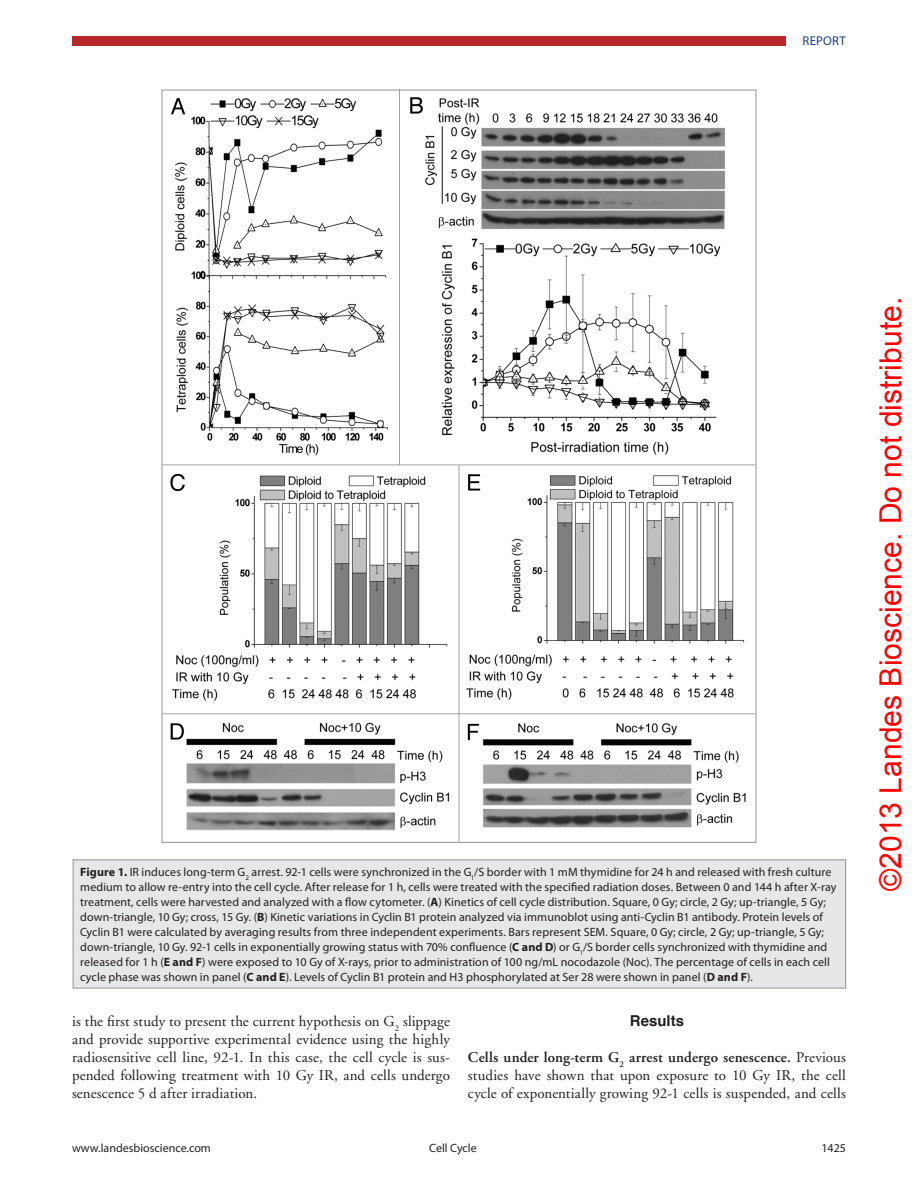
<style>
.page{position:relative;width:918px;height:1188px;background:#fff}
.page>*{position:absolute;margin:0;border:0;box-sizing:border-box;transform-origin:0 0}
.t1{font:30.15px "Arial";color:#f00}
.t2{font:15px/18px "Adobe Garamond";letter-spacing:.01em;color:#231f20;text-align:justify}
.t3{font:700 15px "Helvetica";color:#231f20}
.t4{font:12.75px "Myriad Pro";letter-spacing:.02em;color:#193f7c}
.t5{font:12px/15px "Myriad Pro";letter-spacing:.005em;color:#231f20}
.s1{font-weight:700}
.s2{font-weight:600}
</style>
<div class="page">
<div style="left:72px;top:36px;width:713px;height:10px;background:#b7262b"></div>
<div style="left:73px;top:860px;width:773px;height:128px;background:#e6e7e9"></div>
<div style="left:73px;top:860px;width:773px;height:128px;border:1px solid #939598"></div>
<img style="left:164px;top:92px;width:590px;height:749px">
<p class="t4" style="left:803px;top:33px;width:45px">Report</p>
<p class="t5" style="left:80px;top:864px;width:758px"><span class="s1">Figure 1.</span> IR induces long-term G<sub>2</sub> arrest. 92-1 cells were synchronized in the G<sub>1</sub>/S border with 1 mM thymidine for 24 h and released with fresh culture medium to allow re-entry into the cell cycle. After release for 1 h, cells were treated with the specified radiation doses. Between 0 and 144 h after X-ray treatment, cells were harvested and analyzed with a flow cytometer. (<span class="s1">A</span>) Kinetics of cell cycle distribution. Square, 0 Gy; circle, 2 Gy; up-triangle, 5 Gy; down-triangle, 10 Gy; cross, 15 Gy. (<span class="s1">B</span>) Kinetic variations in Cyclin B1 protein analyzed via immunoblot using anti-Cyclin B1 antibody. Protein levels of Cyclin B1 were calculated by averaging results from three independent experiments. Bars represent SEM. Square, 0 Gy; circle, 2 Gy; up-triangle, 5 Gy; down-triangle, 10 Gy. 92-1 cells in exponentially growing status with 70% confluence (<span class="s1">C and D</span>) or G<sub>1</sub>/S border cells synchronized with thymidine and released for 1 h (<span class="s1">E and F</span>) were exposed to 10 Gy of X-rays, prior to administration of 100 ng/mL nocodazole (Noc). The percentage of cells in each cell cycle phase was shown in panel (<span class="s1">C and E</span>). Levels of Cyclin B1 protein and H3 phosphorylated at Ser 28 were shown in panel (<span class="s1">D and F</span>).</p>
<p class="t2" style="left:72px;top:1013px;width:379px">is the first study to present the current hypothesis on G<sub>2</sub> slippage and provide supportive experimental evidence using the highly radiosensitive cell line, 92-1. In this case, the cell cycle is sus&shy;pended following treatment with 10 Gy IR, and cells undergo senescence 5 d after irradiation.</p>
<p class="t3" style="left:630px;top:1009px;width:56px">Results</p>
<p class="t2" style="left:468px;top:1049px;width:379px"><span class="s2">Cells under long-term G</span><sub>2</sub> <span class="s2">arrest undergo senescence.</span> Previous studies have shown that upon exposure to 10 Gy IR, the cell cycle of exponentially growing 92-1 cells is suspended, and cells</p>
<p class="t5" style="left:72px;top:1140px;width:140px">www.landesbioscience.com</p>
<p class="t5" style="left:429px;top:1140px;width:49px">Cell Cycle</p>
<p class="t5" style="left:821px;top:1140px;width:26px">1425</p>
<h1 class="t1" style="left:871px;top:891px;width:595px;rotate:-90deg">©2013 Landes Bioscience. Do not distribute.</h1>
</div>
